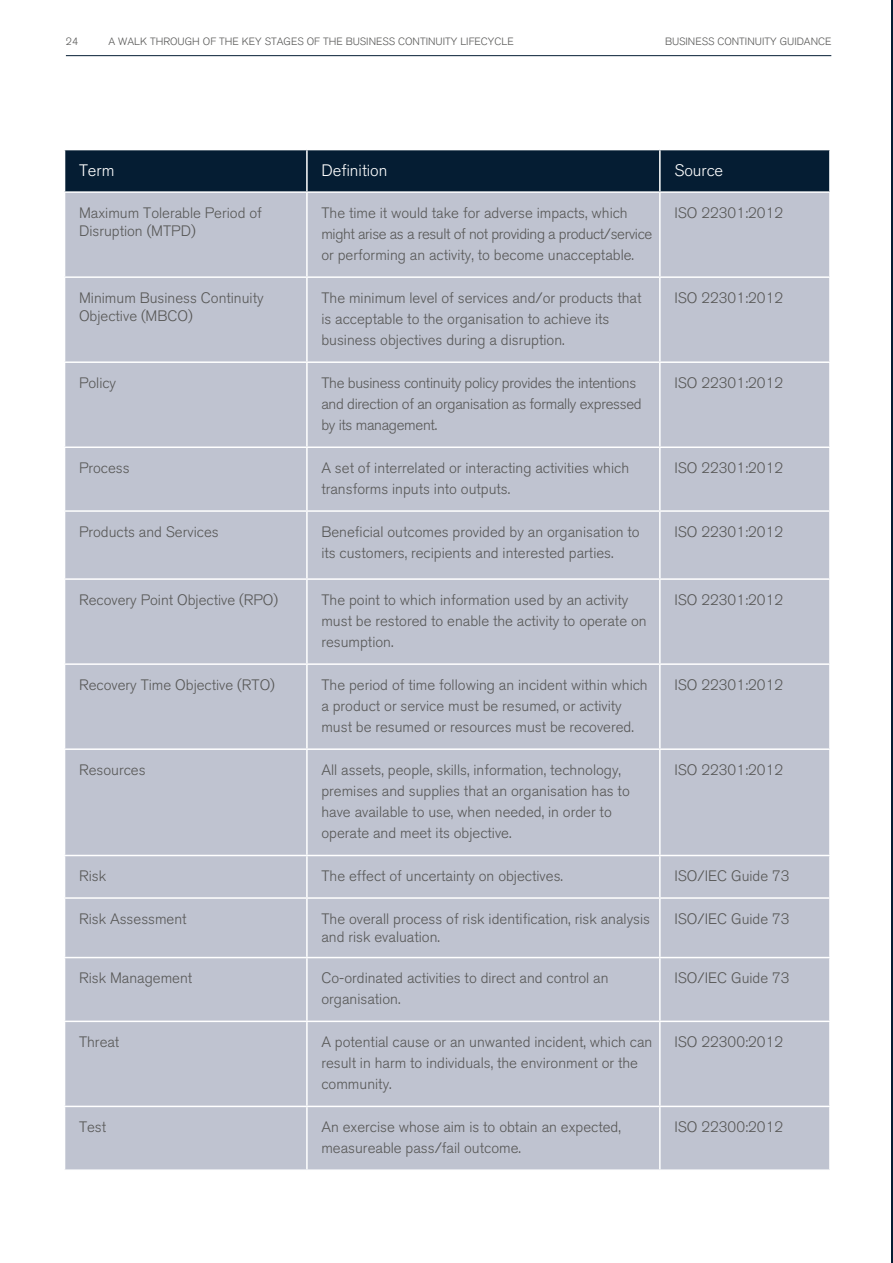
<style>
.page{position:relative;width:893px;height:1263px;background:#fff}
.page>*{position:absolute;margin:0;border:0;box-sizing:border-box;transform-origin:0 0}
.t1{font:300 16.5px "Akzidenz Grotesk BQ";color:#fff}
.t2{font:300 15px/21px "Akzidenz Grotesk BQ";color:#575756}
.t3{font:300 15px/21px "Akzidenz Grotesk BQ";letter-spacing:-.02em;color:#575756}
.t4{font:300 10.5px "Akzidenz Grotesk BQ";color:#575756}
</style>
<div class="page">
<hr style="left:66px;top:55px;width:765px;height:1px;background:#051d33">
<div style="left:65px;top:150px;width:764px;height:41px;background:#051d33"></div>
<div style="left:65px;top:193px;width:764px;height:976px;background:#bfc3d0"></div>
<hr style="left:306px;top:150px;width:2px;height:41px;background:#fff">
<hr style="left:659px;top:150px;width:2px;height:41px;background:#fff">
<hr style="left:306px;top:193px;width:2px;height:83px;background:#fff">
<hr style="left:659px;top:193px;width:2px;height:83px;background:#fff">
<hr style="left:306px;top:278px;width:2px;height:83px;background:#fff">
<hr style="left:659px;top:278px;width:2px;height:83px;background:#fff">
<hr style="left:306px;top:363px;width:2px;height:83px;background:#fff">
<hr style="left:659px;top:363px;width:2px;height:83px;background:#fff">
<hr style="left:306px;top:448px;width:2px;height:62px;background:#fff">
<hr style="left:659px;top:448px;width:2px;height:62px;background:#fff">
<hr style="left:306px;top:512px;width:2px;height:66px;background:#fff">
<hr style="left:659px;top:512px;width:2px;height:66px;background:#fff">
<hr style="left:306px;top:580px;width:2px;height:83px;background:#fff">
<hr style="left:659px;top:580px;width:2px;height:83px;background:#fff">
<hr style="left:306px;top:665px;width:2px;height:83px;background:#fff">
<hr style="left:659px;top:665px;width:2px;height:83px;background:#fff">
<hr style="left:306px;top:750px;width:2px;height:105px;background:#fff">
<hr style="left:659px;top:750px;width:2px;height:105px;background:#fff">
<hr style="left:306px;top:856px;width:2px;height:41px;background:#fff">
<hr style="left:659px;top:856px;width:2px;height:41px;background:#fff">
<hr style="left:306px;top:899px;width:2px;height:58px;background:#fff">
<hr style="left:659px;top:899px;width:2px;height:58px;background:#fff">
<hr style="left:306px;top:958px;width:2px;height:62px;background:#fff">
<hr style="left:659px;top:958px;width:2px;height:62px;background:#fff">
<hr style="left:306px;top:1022px;width:2px;height:84px;background:#fff">
<hr style="left:659px;top:1022px;width:2px;height:84px;background:#fff">
<hr style="left:306px;top:1107px;width:2px;height:62px;background:#fff">
<hr style="left:659px;top:1107px;width:2px;height:62px;background:#fff">
<hr style="left:64px;top:276px;width:243px;height:2px;background:#fff">
<hr style="left:307px;top:276px;width:353px;height:2px;background:#fff">
<hr style="left:660px;top:276px;width:171px;height:2px;background:#fff">
<hr style="left:64px;top:361px;width:243px;height:2px;background:#fff">
<hr style="left:307px;top:361px;width:353px;height:2px;background:#fff">
<hr style="left:660px;top:361px;width:171px;height:2px;background:#fff">
<hr style="left:64px;top:446px;width:243px;height:2px;background:#fff">
<hr style="left:307px;top:446px;width:353px;height:2px;background:#fff">
<hr style="left:660px;top:446px;width:171px;height:2px;background:#fff">
<hr style="left:64px;top:510px;width:243px;height:2px;background:#fff">
<hr style="left:307px;top:510px;width:353px;height:2px;background:#fff">
<hr style="left:660px;top:510px;width:171px;height:2px;background:#fff">
<hr style="left:64px;top:578px;width:243px;height:2px;background:#fff">
<hr style="left:307px;top:578px;width:353px;height:2px;background:#fff">
<hr style="left:660px;top:578px;width:171px;height:2px;background:#fff">
<hr style="left:64px;top:663px;width:243px;height:2px;background:#fff">
<hr style="left:307px;top:663px;width:353px;height:2px;background:#fff">
<hr style="left:660px;top:663px;width:171px;height:2px;background:#fff">
<hr style="left:64px;top:748px;width:243px;height:2px;background:#fff">
<hr style="left:307px;top:748px;width:353px;height:2px;background:#fff">
<hr style="left:660px;top:748px;width:171px;height:2px;background:#fff">
<hr style="left:64px;top:855px;width:243px;height:1px;background:#fff">
<hr style="left:307px;top:855px;width:353px;height:1px;background:#fff">
<hr style="left:660px;top:855px;width:171px;height:1px;background:#fff">
<hr style="left:64px;top:897px;width:243px;height:2px;background:#fff">
<hr style="left:307px;top:897px;width:353px;height:2px;background:#fff">
<hr style="left:660px;top:897px;width:171px;height:2px;background:#fff">
<hr style="left:64px;top:957px;width:243px;height:1px;background:#fff">
<hr style="left:307px;top:957px;width:353px;height:1px;background:#fff">
<hr style="left:660px;top:957px;width:171px;height:1px;background:#fff">
<hr style="left:64px;top:1020px;width:243px;height:2px;background:#fff">
<hr style="left:307px;top:1020px;width:353px;height:2px;background:#fff">
<hr style="left:660px;top:1020px;width:171px;height:2px;background:#fff">
<hr style="left:64px;top:1106px;width:243px;height:1px;background:#fff">
<hr style="left:307px;top:1106px;width:353px;height:1px;background:#fff">
<hr style="left:660px;top:1106px;width:171px;height:1px;background:#fff">
<hr style="left:892px;top:0;width:1px;height:1263px;background:#051d33">
<p class="t4" style="left:66px;top:35px;width:14px">24</p>
<p class="t4" style="left:108px;top:35px;width:407px">A WALK THROUGH OF THE KEY STAGES OF THE BUSINESS CONTINUITY LIFECYCLE</p>
<p class="t4" style="left:665px;top:35px;width:168px">BUSINESS CONTINUITY GUIDANCE</p>
<p class="t1" style="left:79px;top:161px;width:37px">Term</p>
<p class="t1" style="left:321px;top:161px;width:68px">Definition</p>
<p class="t1" style="left:674px;top:161px;width:50px">Source</p>
<p class="t2" style="left:79px;top:204px;width:184px;line-height:18px">Maximum Tolerable Period of<br>Disruption (MTPD)</p>
<p class="t2" style="left:321px;top:202px;width:332px">The time it would take for adverse impacts, which might arise as a result of not providing a product/service or performing an activity, to become unacceptable.</p>
<p class="t2" style="left:674px;top:202px;width:110px">ISO 22301:2012</p>
<p class="t2" style="left:79px;top:289px;width:186px;line-height:18px">Minimum Business Continuity<br>Objective (MBCO)</p>
<p class="t2" style="left:321px;top:287px;width:321px">The minimum level of services and/or products that is acceptable to the organisation to achieve its business objectives during a disruption.</p>
<p class="t2" style="left:674px;top:287px;width:110px">ISO 22301:2012</p>
<p class="t2" style="left:79px;top:372px;width:39px">Policy</p>
<p class="t3" style="left:321px;top:372px;width:322px">The business continuity policy provides the intentions and direction of an organisation as formally expressed by its management.</p>
<p class="t2" style="left:674px;top:372px;width:110px">ISO 22301:2012</p>
<p class="t2" style="left:79px;top:457px;width:52px">Process</p>
<p class="t2" style="left:321px;top:457px;width:309px">A set of interrelated or interacting activities which transforms inputs into outputs.</p>
<p class="t2" style="left:674px;top:457px;width:110px">ISO 22301:2012</p>
<p class="t2" style="left:79px;top:521px;width:141px">Products and Services</p>
<p class="t2" style="left:321px;top:521px;width:320px">Beneficial outcomes provided by an organisation to its customers, recipients and interested parties.</p>
<p class="t2" style="left:674px;top:521px;width:110px">ISO 22301:2012</p>
<p class="t2" style="left:79px;top:589px;width:201px">Recovery Point Objective (RPO)</p>
<p class="t2" style="left:321px;top:589px;width:327px">The point to which information used by an activity must be restored to enable the activity to operate on resumption.</p>
<p class="t2" style="left:674px;top:589px;width:110px">ISO 22301:2012</p>
<p class="t2" style="left:79px;top:674px;width:197px">Recovery Time Objective (RTO)</p>
<p class="t2" style="left:321px;top:674px;width:328px">The period of time following an incident within which a product or service must be resumed, or activity must be resumed or resources must be recovered.</p>
<p class="t2" style="left:674px;top:674px;width:110px">ISO 22301:2012</p>
<p class="t2" style="left:79px;top:759px;width:68px">Resources</p>
<p class="t2" style="left:321px;top:759px;width:310px">All assets, people, skills, information, technology, premises and supplies that an organisation has to have available to use, when needed, in order to operate and meet its objective.</p>
<p class="t2" style="left:674px;top:759px;width:110px">ISO 22301:2012</p>
<p class="t2" style="left:79px;top:865px;width:29px">Risk</p>
<p class="t2" style="left:321px;top:865px;width:243px">The effect of uncertainty on objectives.</p>
<p class="t2" style="left:674px;top:865px;width:117px">ISO/IEC Guide 73</p>
<p class="t2" style="left:79px;top:908px;width:109px">Risk Assessment</p>
<p class="t2" style="left:321px;top:910px;width:330px;line-height:18px">The overall process of risk identification, risk analysis and risk evaluation.</p>
<p class="t2" style="left:674px;top:908px;width:117px">ISO/IEC Guide 73</p>
<p class="t2" style="left:79px;top:968px;width:115px">Risk Management</p>
<p class="t2" style="left:321px;top:968px;width:289px">Co-ordinated activities to direct and control an organisation.</p>
<p class="t2" style="left:674px;top:968px;width:117px">ISO/IEC Guide 73</p>
<p class="t2" style="left:79px;top:1031px;width:42px">Threat</p>
<p class="t2" style="left:321px;top:1031px;width:333px">A potential cause or an unwanted incident, which can result in harm to individuals, the environment or the community.</p>
<p class="t2" style="left:674px;top:1031px;width:110px">ISO 22300:2012</p>
<p class="t2" style="left:79px;top:1116px;width:29px">Test</p>
<p class="t2" style="left:321px;top:1116px;width:301px">An exercise whose aim is to obtain an expected, measureable pass/fail outcome.</p>
<p class="t2" style="left:674px;top:1116px;width:110px">ISO 22300:2012</p>
</div>
